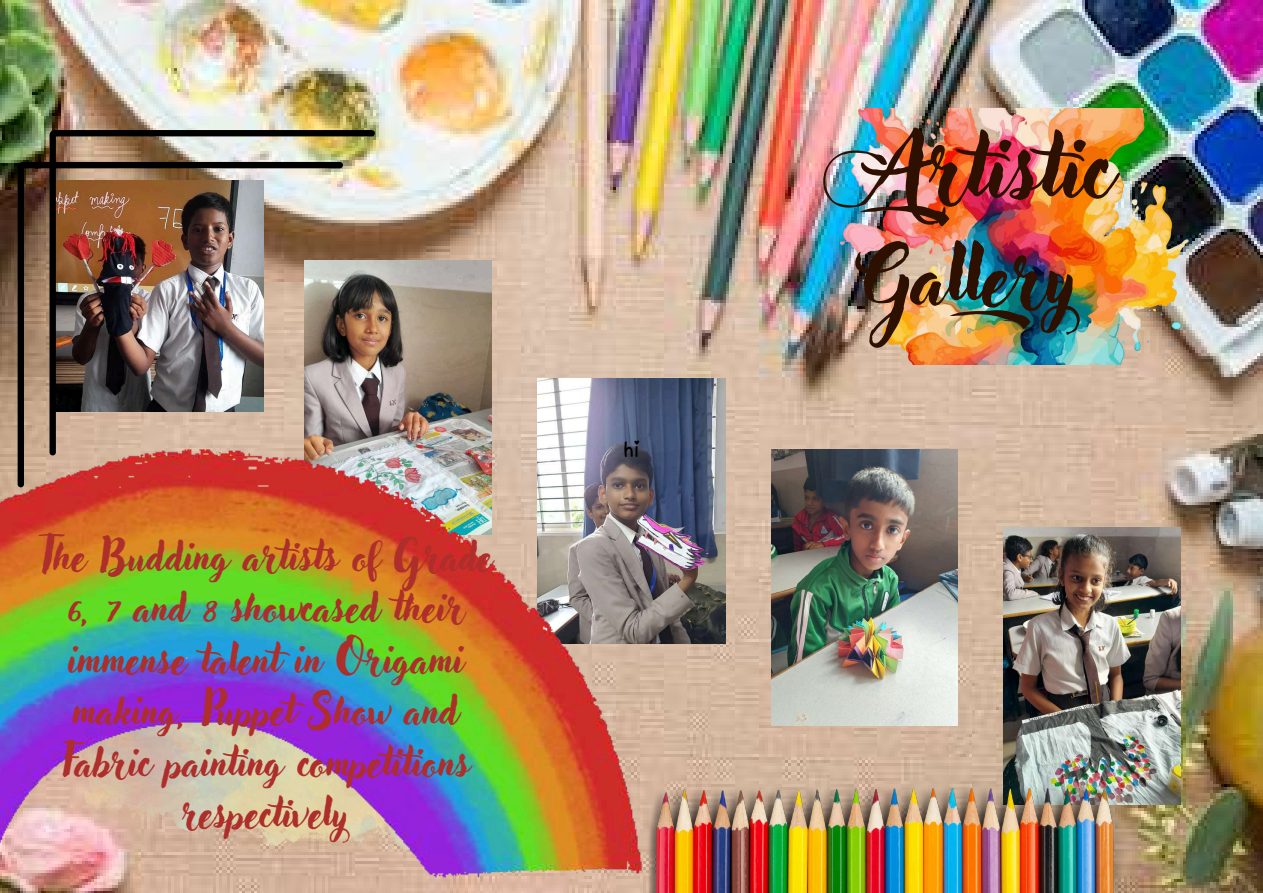
<style>
.page{position:relative;width:1263px;height:893px;background:#fff}
.page>*{position:absolute;margin:0;border:0;box-sizing:border-box;transform-origin:0 0}
.t1{font:87.75px "Adlery Pro Swash";color:#2e1000}
.t2{font:79.12px "Adlery Pro Swash";color:#2e1000}
.t3{font:40.58px/51.5px "Adlery Pro";color:#ad2e2b;text-align:center}
.t4{font:22.05px "lulu";color:#000}
</style>
<div class="page">
<img style="left:0;top:0;width:1263px;height:893px">
<img style="left:771px;top:449px;width:186px;height:276px">
<img style="left:538px;top:378px;width:187px;height:265px">
<img style="left:1003px;top:528px;width:177px;height:276px">
<img style="left:375px;top:261px;width:117px;height:188px">
<img style="left:50px;top:130px;width:325px;height:319px">
<img style="left:18px;top:162px;width:325px;height:287px">
<img style="left:840px;top:108px;width:360px;height:256px">
<img style="left:647px;top:781px;width:479px;height:112px">
<img style="left:0;top:449px;width:647px;height:444px">
<p class="t3" style="left:39px;top:534px;width:455px">The Budding artists of Grade<br>6, 7 and 8 showcased their immense talent in Origami making, Puppet Show and<br>Fabric painting competitions respectively</p>
<p class="t4" style="left:623px;top:428px;width:18px">hi</p>
<h1 class="t1" style="left:829px;top:128px;width:284px">Artistic</h1>
<h2 class="t2" style="left:865px;top:240px;width:247px">Gallery</h2>
</div>
